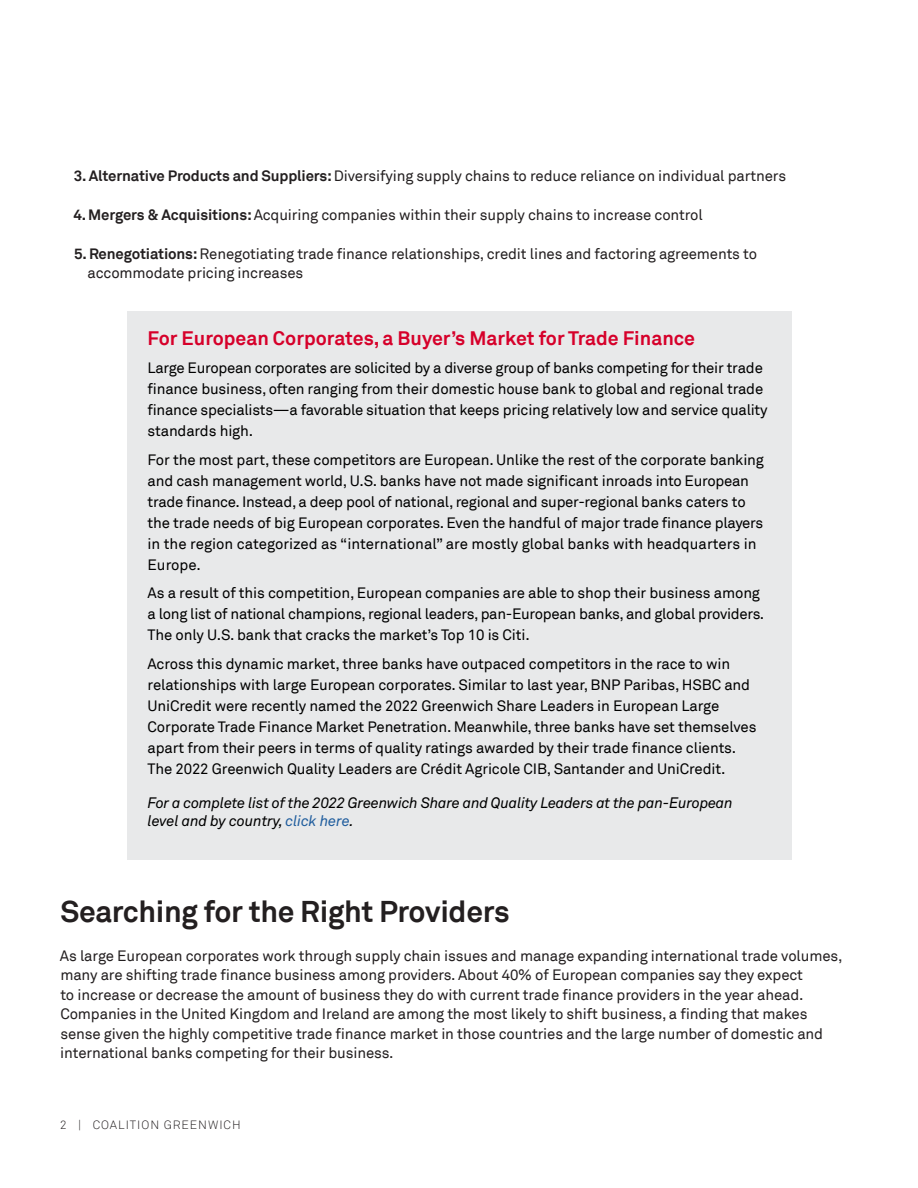
<style>
.page{position:relative;width:918px;height:1188px;background:#fff}
.page>*{position:absolute;margin:0;border:0;box-sizing:border-box;transform-origin:0 0}
.CRISIL_body_text{font:700 30px "Akkurat Pro";letter-spacing:-.01em;color:#231f20}
.t1{font:700 19.5px "Akkurat Pro";color:#d6002a}
.t2{font:15px/21px "Akkurat Pro";letter-spacing:-.01em;color:#000}
.CRISIL_body_text-2{font:15px/19.5px "Akkurat Pro";letter-spacing:-.01em;color:#231f20}
.t3{font:italic 15px/18px "Akkurat";letter-spacing:-.02em;color:#000}
.footer___folio_-_all{font:12px "Akkurat Light Pro";letter-spacing:.08em;color:#231f20}
.s1{font-weight:700}
.s2{color:#215e9e}
</style>
<div class="page">
<div style="left:127px;top:311px;width:664px;height:549px;background:#e8e9ea"></div>
<p class="CRISIL_body_text-2" style="left:74px;top:166px;width:714px"><span class="s1">3. Alternative Products and Suppliers:</span> Diversifying supply chains to reduce reliance on individual partners</p>
<p class="CRISIL_body_text-2" style="left:73px;top:205px;width:631px"><span class="s1">4. Mergers &amp; Acquisitions:</span> Acquiring companies within their supply chains to increase control</p>
<p class="CRISIL_body_text-2" style="left:87px;top:244px;width:671px;text-indent:-13px"><span class="s1">5. Renegotiations:</span> Renegotiating trade finance relationships, credit lines and factoring agreements to accommodate pricing increases</p>
<p class="t1" style="left:148px;top:326px;width:549px">For European Corporates, a Buyer’s Market for Trade Finance</p>
<p class="t2" style="left:148px;top:358px;width:622px">Large European corporates are solicited by a diverse group of banks competing for their trade finance business, often ranging from their domestic house bank to global and regional trade finance specialists—a favorable situation that keeps pricing relatively low and service quality standards high.</p>
<p class="t2" style="left:148px;top:450px;width:618px">For the most part, these competitors are European. Unlike the rest of the corporate banking and cash management world, U.S. banks have not made significant inroads into European trade finance. Instead, a deep pool of national, regional and super-regional banks caters to the trade needs of big European corporates. Even the handful of major trade finance players in the region categorized as “international” are mostly global banks with headquarters in Europe.</p>
<p class="t2" style="left:148px;top:583px;width:618px">As a result of this competition, European companies are able to shop their business among a long list of national champions, regional leaders, pan-European banks, and global providers.<br>The only U.S. bank that cracks the market’s Top 10 is Citi.</p>
<p class="t2" style="left:148px;top:654px;width:610px">Across this dynamic market, three banks have outpaced competitors in the race to win relationships with large European corporates. Similar to last year, BNP Paribas, HSBC and UniCredit were recently named the 2022 Greenwich Share Leaders in European Large Corporate Trade Finance Market Penetration. Meanwhile, three banks have set themselves apart from their peers in terms of quality ratings awarded by their trade finance clients.<br>The 2022 Greenwich Quality Leaders are Crédit Agricole CIB, Santander and UniCredit.</p>
<p class="t3" style="left:148px;top:795px;width:587px">For a complete list of the 2022 Greenwich Share and Quality Leaders at the pan-European level and by country, <span class="s2">click here</span>.</p>
<p class="CRISIL_body_text" style="left:60px;top:892px;width:451px">Searching for the Right Providers</p>
<p class="CRISIL_body_text-2" style="left:60px;top:946px;width:784px">As large European corporates work through supply chain issues and manage expanding international trade volumes, many are shifting trade finance business among providers. About 40% of European companies say they expect<br>to increase or decrease the amount of business they do with current trade finance providers in the year ahead.<br>Companies in the United Kingdom and Ireland are among the most likely to shift business, a finding that makes sense given the highly competitive trade finance market in those countries and the large number of domestic and international banks competing for their business.</p>
<p class="footer___folio_-_all" style="left:60px;top:1118px;width:182px">2 | COALITION GREENWICH</p>
</div>
